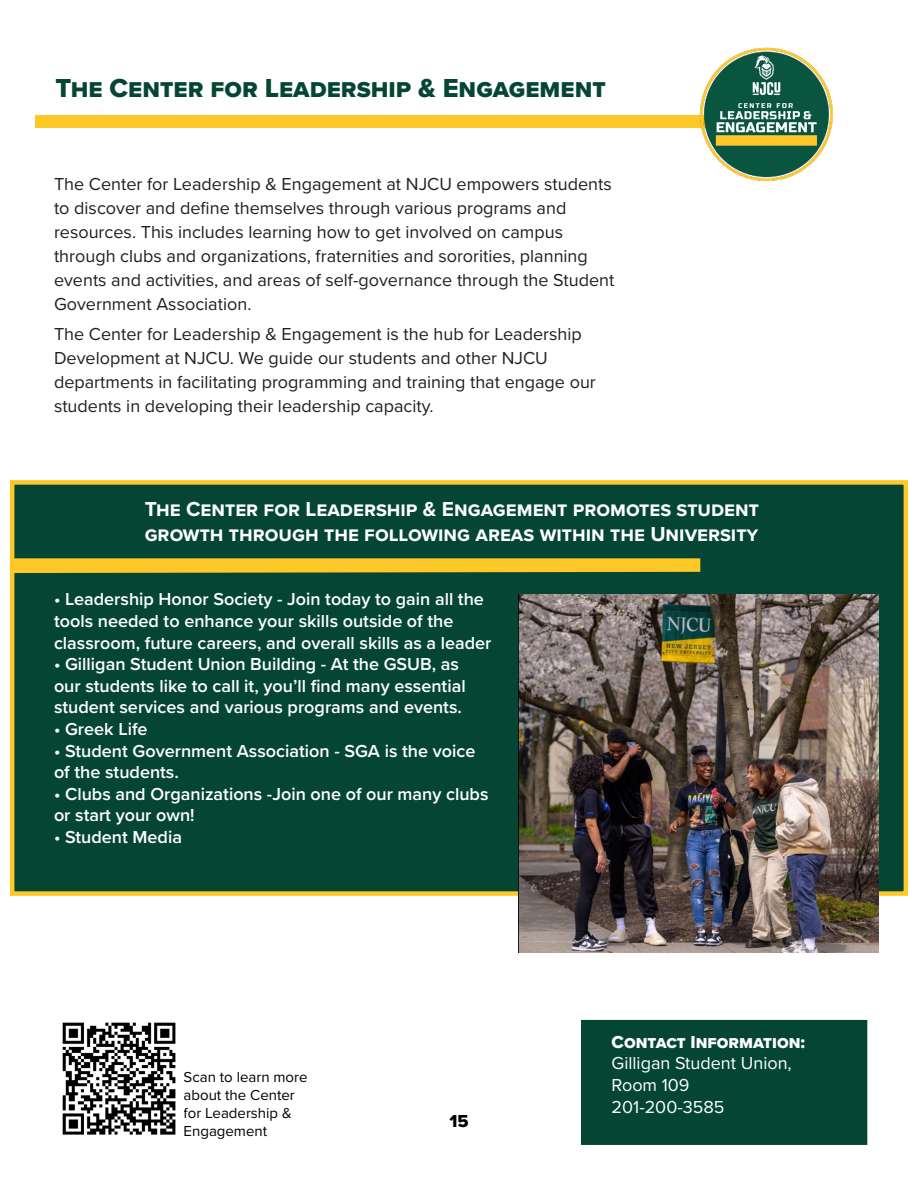
<style>
.page{position:relative;width:918px;height:1188px;background:#fff}
.page>*{position:absolute;margin:0;border:0;box-sizing:border-box;transform-origin:0 0}
.t1{font:27px "Proxima Nova Extrabld";color:#044633}
.t2{font:700 21px/25.2px "Proxima Nova";color:#fff}
.t3{font:18px/24px "Proxima Nova";color:#231f20}
.t4{font:600 18px/21.6px "Proxima Nova";color:#fff}
.t5{font:18px/21.6px "Proxima Nova";color:#fff}
.t6{font:18px "Proxima Nova Extrabld";color:#fff}
.t7{font:18px "Proxima Nova Extrabld";color:#000}
.t8{font:15px/18px "Proxima Nova";color:#000}
</style>
<div class="page">
<div style="left:10px;top:480px;width:898px;height:416px;background:#044633;border:4px solid #fec829"></div>
<div style="left:35px;top:115px;width:689px;height:13px;background:#fec829"></div>
<img style="left:699px;top:47px;width:134px;height:135px">
<svg style="left:10px;top:558px;width:690px;height:15px;background:#eec029"></svg>
<img style="left:518px;top:594px;width:361px;height:359px">
<img style="left:62px;top:1022px;width:114px;height:113px">
<div style="left:581px;top:1020px;width:286px;height:125px;background:#044633;border:2px solid #044633"></div>
<p class="t1" style="left:55px;top:68px;width:552px">The Center for Leadership &amp; Engagement</p>
<p class="t3" style="left:54px;top:171px;width:562px">The Center for Leadership &amp; Engagement at NJCU empowers students to discover and define themselves through various programs and resources. This includes learning how to get involved on campus through clubs and organizations, fraternities and sororities, planning events and activities, and areas of self-governance through the Student Government Association.</p>
<p class="t3" style="left:54px;top:322px;width:543px">The Center for Leadership &amp; Engagement is the hub for Leadership Development at NJCU. We guide our students and other NJCU departments in facilitating programming and training that engage our students in developing their leadership capacity.</p>
<p class="t2" style="left:145px;top:495px;width:616px">The Center for Leadership &amp; Engagement promotes student growth through the following areas within the University</p>
<p class="t4" style="left:54px;top:588px;width:439px">• Leadership Honor Society - Join today to gain all the tools needed to enhance your skills outside of the classroom, future careers, and overall skills as a leader</p>
<p class="t4" style="left:54px;top:653px;width:413px">• Gilligan Student Union Building - At the GSUB, as our students like to call it, you’ll find many essential student services and various programs and events.</p>
<p class="t4" style="left:54px;top:718px;width:95px">• Greek Life</p>
<p class="t4" style="left:54px;top:739px;width:423px">• Student Government Association - SGA is the voice of the students.</p>
<p class="t4" style="left:54px;top:782px;width:436px">• Clubs and Organizations -Join one of our many clubs or start your own!</p>
<p class="t4" style="left:54px;top:826px;width:129px">• Student Media</p>
<p class="t8" style="left:184px;top:1067px;width:126px">Scan to learn more about the Center for Leadership &amp;<br>Engagement</p>
<p class="t7" style="left:449px;top:1107px;width:21px">15</p>
<p class="t6" style="left:612px;top:1028px;width:195px">Contact Information:</p>
<p class="t5" style="left:612px;top:1052px;width:182px">Gilligan Student Union,<br>Room 109</p>
<p class="t5" style="left:612px;top:1095px;width:114px">201-200-3585</p>
</div>
